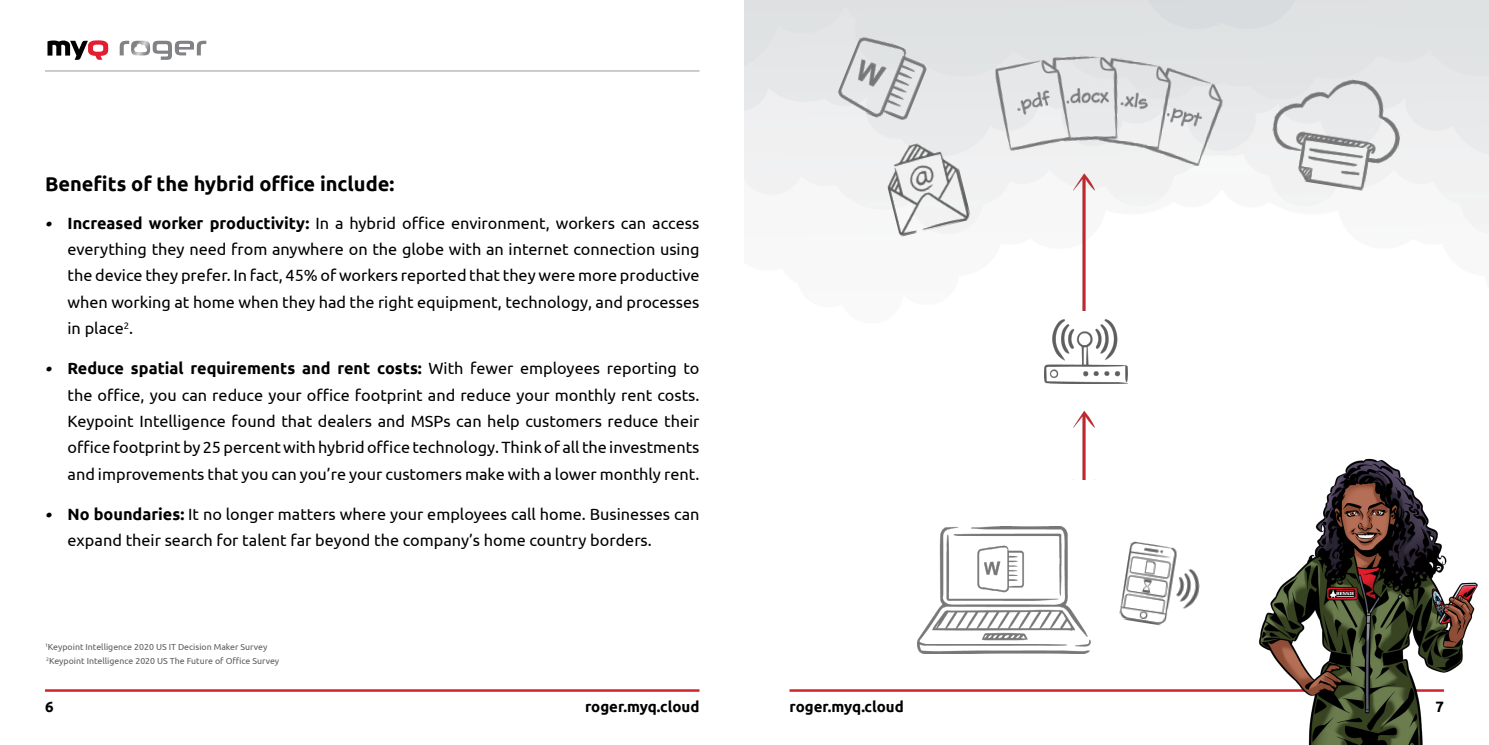
<style>
.page{position:relative;width:1489px;height:745px;background:#fff}
.page>*{position:absolute;margin:0;border:0;box-sizing:border-box;transform-origin:0 0}
.t1{font:700 20px "Ubuntu";color:#000}
.t2{font:16.25px/26.2px "Ubuntu";color:#000;text-align:justify}
.t3{font:700 15px "Ubuntu";color:#000}
.t4{font:8.75px/13.5px "Ubuntu";color:#5d5d60}
.s1{font-family:"Skriva"}
.s2{font-weight:700}
</style>
<div class="page">
<svg style="left:47px;top:40px;width:61px;height:20px"></svg>
<svg style="left:120px;top:41px;width:86px;height:19px"></svg>
<hr style="left:45px;top:70px;width:654px;height:1px;background:#abadb0">
<hr style="left:45px;top:688px;width:654px;height:3px;background:#d2232a">
<hr style="left:789px;top:688px;width:654px;height:3px;background:#d2232a">
<img style="left:744px;top:0;width:744px;height:384px">
<img style="left:989px;top:50px;width:235px;height:117px">
<img style="left:879px;top:135px;width:92px;height:102px">
<img style="left:834px;top:31px;width:96px;height:97px">
<img style="left:1265px;top:69px;width:142px;height:126px">
<img style="left:1119px;top:541px;width:81px;height:85px">
<img style="left:1253px;top:458px;width:225px;height:286px">
<img style="left:917px;top:526px;width:173px;height:127px">
<img style="left:1044px;top:319px;width:83px;height:64px">
<img style="left:1058px;top:167px;width:51px;height:143px">
<img style="left:1073px;top:410px;width:22px;height:69px">
<p class="t1" style="left:45px;top:171px;width:351px">Benefits of the hybrid office include:</p>
<p class="t2" style="left:68px;top:209px;width:633px;text-indent:-23px"><span class="s1">∙</span> <span class="s2">Increased worker productivity:</span> In a hybrid office environment, workers can access everything they need from anywhere on the globe with an internet connection using the device they prefer. In fact, 45% of workers reported that they were more productive when working at home when they had the right equipment, technology, and processes in place<sup>2</sup>.</p>
<p class="t2" style="left:68px;top:355px;width:633px;text-indent:-23px"><span class="s1">∙</span> <span class="s2">Reduce spatial requirements and rent costs:</span> With fewer employees reporting to the office, you can reduce your office footprint and reduce your monthly rent costs.<br>Keypoint Intelligence found that dealers and MSPs can help customers reduce their office footprint by 25 percent with hybrid office technology. Think of all the investments and improvements that you can you’re your customers make with a lower monthly rent.</p>
<p class="t2" style="left:68px;top:500px;width:633px;text-indent:-23px"><span class="s1">∙</span> <span class="s2">No boundaries:</span> It no longer matters where your employees call home. Businesses can expand their search for talent far beyond the company’s home country borders.</p>
<p class="t4" style="left:45px;top:639px;width:236px"><sup>1</sup>Keypoint Intelligence 2020 US IT Decision Maker Survey<br><sup>2</sup>Keypoint Intelligence 2020 US The Future of Office Survey</p>
<p class="t3" style="left:45px;top:697px;width:10px">6</p>
<p class="t3" style="left:585px;top:697px;width:116px">roger.myq.cloud</p>
<p class="t3" style="left:789px;top:697px;width:116px">roger.myq.cloud</p>
<p class="t3" style="left:1435px;top:697px;width:10px">7</p>
</div>
